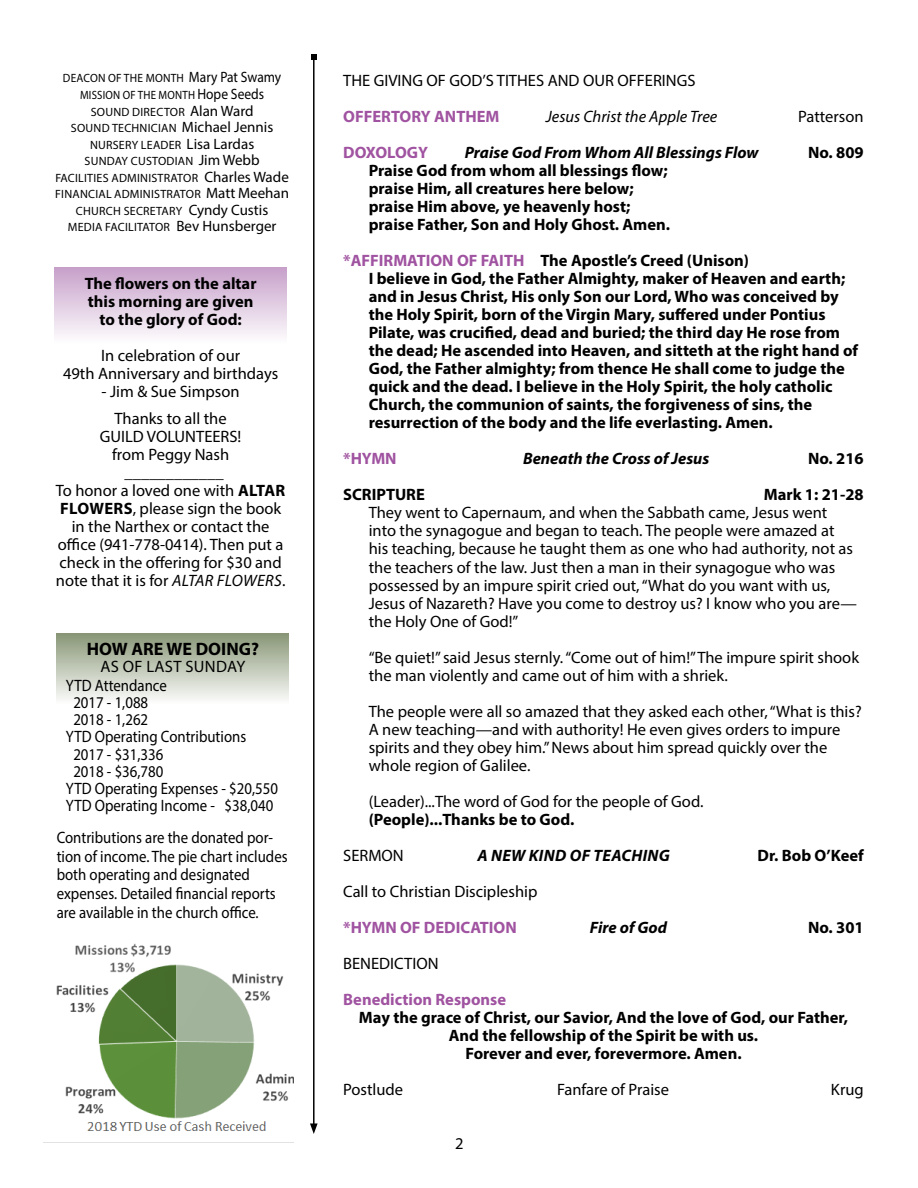
<style>
.page{position:relative;width:918px;height:1188px;background:#fff}
.page>*{position:absolute;margin:0;border:0;box-sizing:border-box;transform-origin:0 0}
.t1{font:700 18px "Myriad Pro";color:#000}
.t2{font:16.5px/18px "Myriad Pro";color:#000;text-align:center}
.t3{font:700 16.5px/18px "Myriad Pro";color:#000;text-align:center}
.t4{font:16.5px/18.8px "Myriad Pro";color:#000;scale:.9 1}
.t5{font:700 16.5px "Myriad Pro";color:#a053a0}
.t6{font:italic 700 16.5px "Myriad Pro";color:#000}
.t7{font:italic 16.5px "Myriad Pro";color:#000}
.t8{font:italic 700 16.5px "Myriad Pro";letter-spacing:.02em;color:#000}
.t9{font:16.5px "Myriad Pro";letter-spacing:.02em;color:#000}
.t10{font:12px/16.6px "Myriad Pro";letter-spacing:.02em;color:#000;text-align:center;scale:.95 1}
.s1{font-size:15px}
.s2{font-weight:700}
.s3{font-style:italic}
.s4{color:#a053a0}
</style>
<div class="page">
<img style="left:56px;top:943px;width:238px;height:188px">
<hr style="left:313px;top:57px;width:2px;height:1069px;background:#000">
<svg style="left:311px;top:54px;width:6px;height:6px"></svg>
<svg style="left:310px;top:1123px;width:8px;height:11px"></svg>
<div style="left:56px;top:633px;width:233px;height:71px;background:linear-gradient(to bottom,#889576,#fdfdfc)"></div>
<div style="left:54px;top:267px;width:233px;height:76px;background:linear-gradient(to bottom,#c79fca,#fdfbfd)"></div>
<p class="t10" style="left:55px;top:69px;width:248px">DEACON OF THE MONTH <span class="s1">Mary Pat Swamy<br></span>MISSION OF THE MONTH <span class="s1">Hope Seeds<br></span>SOUND DIRECTOR <span class="s1">Alan Ward<br></span>SOUND TECHNICIAN <span class="s1">Michael Jennis<br></span>NURSERY LEADER <span class="s1">Lisa Lardas<br></span>SUNDAY CUSTODIAN <span class="s1">Jim Webb<br></span>FACILITIES ADMINISTRATOR <span class="s1">Charles Wade<br></span>FINANCIAL ADMINISTRATOR <span class="s1">Matt Meehan<br></span>CHURCH SECRETARY <span class="s1">Cyndy Custis<br></span>MEDIA FACILITATOR <span class="s1">Bev Hunsberger</span></p>
<p class="t3" style="left:85px;top:274px;width:173px">The flowers on the altar this morning are given to the glory of God:</p>
<p class="t2" style="left:63px;top:346px;width:217px">In celebration of our<br>49th Anniversary and birthdays</p>
<p class="t2" style="left:102px;top:378px;width:140px;line-height:27px">- Jim &amp; Sue Simpson<br>Thanks to all the</p>
<p class="t2" style="left:56px;top:427px;width:231px">GUILD VOLUNTEERS!<br>from Peggy Nash<br>____________<br>To honor a loved one with <span class="s2">ALTAR<br>FLOWERS</span>, please sign the book in the Narthex or contact the office (941-778-0414). Then put a check in the offering for $30 and note that it is for <span class="s3">ALTAR FLOWERS</span>.</p>
<p class="t1" style="left:87px;top:637px;width:174px">HOW ARE WE DOING?</p>
<p class="t9" style="left:100px;top:656px;width:146px">AS OF LAST SUNDAY</p>
<p class="t4" style="left:66px;top:675px;width:114px">YTD Attendance</p>
<p class="t4" style="left:73px;top:693px;width:85px">2017 - 1,088</p>
<p class="t4" style="left:73px;top:710px;width:85px">2018 - 1,262</p>
<p class="t4" style="left:66px;top:727px;width:202px">YTD Operating Contributions</p>
<p class="t4" style="left:73px;top:744px;width:102px">2017 - $31,336</p>
<p class="t4" style="left:73px;top:762px;width:102px">2018 - $36,780</p>
<p class="t4" style="left:66px;top:779px;width:237px">YTD Operating Expenses - $20,550</p>
<p class="t4" style="left:66px;top:796px;width:232px">YTD Operating Income - $38,040</p>
<p class="t4" style="left:57px;top:828px;width:258px">Contributions are the donated por&shy;tion of income. The pie chart includes both operating and designated expenses. Detailed financial reports are available in the church office.</p>
<p class="t2" style="left:343px;top:72px;width:354px">THE GIVING OF GOD’S TITHES AND OUR OFFERINGS</p>
<p class="t5" style="left:343px;top:106px;width:158px">OFFERTORY ANTHEM</p>
<p class="t7" style="left:546px;top:107px;width:173px">Jesus Christ the Apple Tree</p>
<p class="t2" style="left:798px;top:108px;width:67px">Patterson</p>
<p class="t5" style="left:343px;top:142px;width:86px">DOXOLOGY</p>
<p class="t6" style="left:465px;top:142px;width:295px">Praise God From Whom All Blessings Flow</p>
<p class="t3" style="left:808px;top:143px;width:57px">No. 809</p>
<p class="t3" style="left:369px;top:161px;width:303px;text-align:left">Praise God from whom all blessings flow; praise Him, all creatures here below; praise Him above, ye heavenly host; praise Father, Son and Holy Ghost. Amen.</p>
<p class="t3" style="left:369px;top:251px;width:491px;text-align:left;text-indent:-26px"><span class="s4">*AFFIRMATION OF FAITH</span> The Apostle’s Creed (Unison)<br>I believe in God, the Father Almighty, maker of Heaven and earth; and in Jesus Christ, His only Son our Lord, Who was conceived by the Holy Spirit, born of the Virgin Mary, suffered under Pontius Pilate, was crucified, dead and buried; the third day He rose from the dead; He ascended into Heaven, and sitteth at the right hand of God, the Father almighty; from thence He shall come to judge the quick and the dead. I believe in the Holy Spirit, the holy catholic Church, the communion of saints, the forgiveness of sins, the resurrection of the body and the life everlasting. Amen.</p>
<p class="t5" style="left:343px;top:448px;width:55px">*HYMN</p>
<p class="t6" style="left:523px;top:448px;width:188px">Beneath the Cross of Jesus</p>
<p class="t3" style="left:808px;top:449px;width:57px">No. 216</p>
<p class="t3" style="left:343px;top:485px;width:83px">SCRIPTURE</p>
<p class="t3" style="left:764px;top:485px;width:101px">Mark 1: 21-28</p>
<p class="t2" style="left:369px;top:504px;width:490px;text-align:left">They went to Capernaum, and when the Sabbath came, Jesus went into the synagogue and began to teach. The people were amazed at his teaching, because he taught them as one who had authority, not as the teachers of the law. Just then a man in their synagogue who was possessed by an impure spirit cried out, “What do you want with us, Jesus of Nazareth? Have you come to destroy us? I know who you are— the Holy One of God!”</p>
<p class="t2" style="left:369px;top:648px;width:492px;text-align:left">“Be quiet!” said Jesus sternly. “Come out of him!” The impure spirit shook the man violently and came out of him with a shriek.</p>
<p class="t2" style="left:369px;top:702px;width:495px;text-align:left">The people were all so amazed that they asked each other, “What is this?<br>A new teaching—and with authority! He even gives orders to impure spirits and they obey him.” News about him spread quickly over the whole region of Galilee.</p>
<p class="t2" style="left:369px;top:792px;width:336px">(Leader)...The word of God for the people of God.</p>
<p class="t3" style="left:369px;top:809px;width:207px">(People)...Thanks be to God.</p>
<p class="t2" style="left:343px;top:846px;width:62px">SERMON</p>
<p class="t8" style="left:477px;top:844px;width:194px">A NEW KIND OF TEACHING</p>
<p class="t3" style="left:757px;top:845px;width:108px">Dr. Bob O’Keef</p>
<p class="t2" style="left:343px;top:882px;width:196px">Call to Christian Discipleship</p>
<p class="t5" style="left:343px;top:916px;width:175px">*HYMN OF DEDICATION</p>
<p class="t6" style="left:590px;top:916px;width:79px">Fire of God</p>
<p class="t3" style="left:808px;top:917px;width:57px">No. 301</p>
<p class="t2" style="left:343px;top:954px;width:97px">BENEDICTION</p>
<p class="t5" style="left:343px;top:988px;width:164px">Benediction Response</p>
<p class="t3" style="left:359px;top:1007px;width:491px">May the grace of Christ, our Savior, And the love of God, our Father,<br>And the fellowship of the Spirit be with us.<br>Forever and ever, forevermore. Amen.</p>
<p class="t2" style="left:343px;top:1080px;width:61px">Postlude</p>
<p class="t2" style="left:557px;top:1080px;width:113px">Fanfare of Praise</p>
<p class="t2" style="left:831px;top:1080px;width:34px">Krug</p>
<p class="t2" style="left:455px;top:1134px;width:10px">2</p>
</div>
